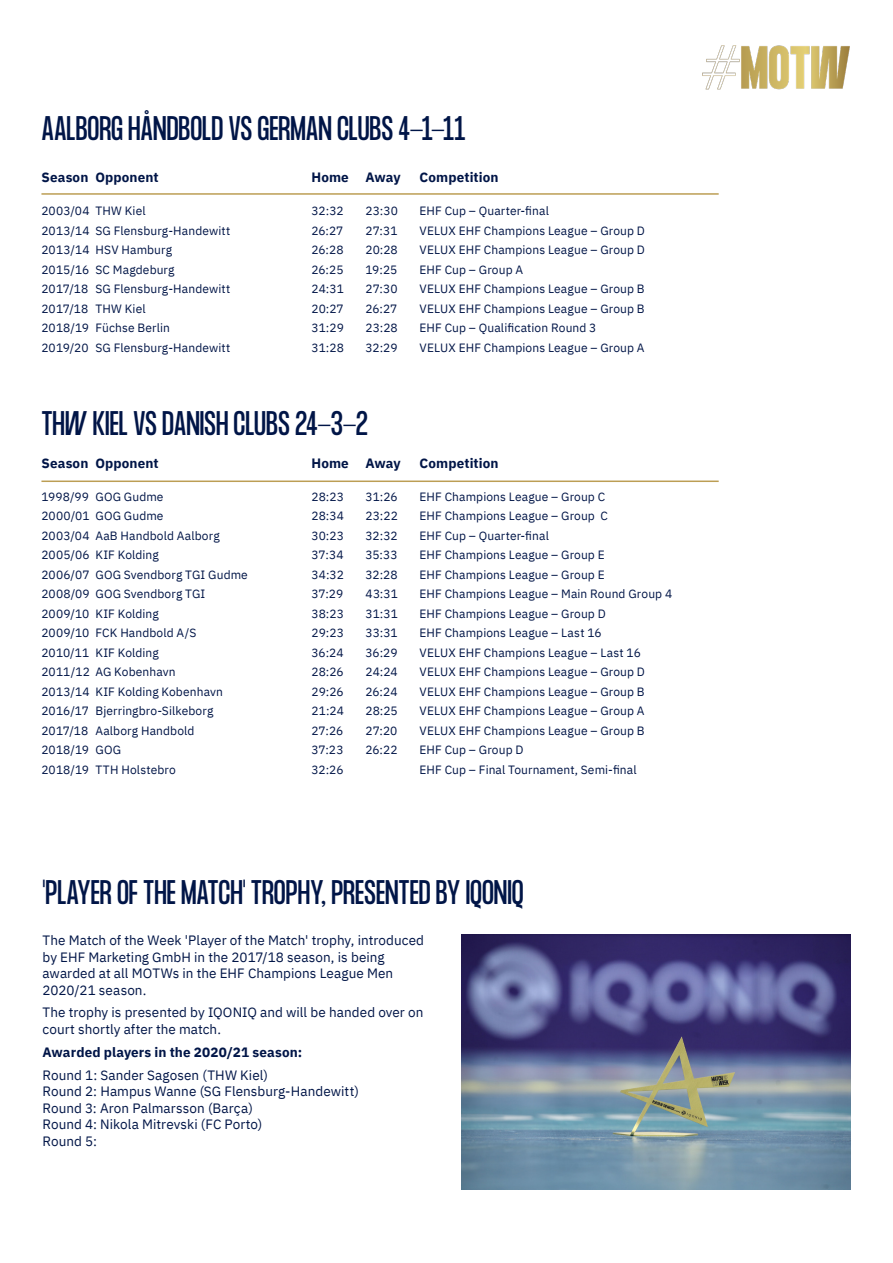
<style>
.page{position:relative;width:893px;height:1263px;background:#fff}
.page>*{position:absolute;margin:0;border:0;box-sizing:border-box;transform-origin:0 0}
.Body{font:30px "Formula Condensed";color:#001547}
.Body_Body{font:30px "Formula Condensed";color:#001547}
.Body_Body-2{font:13.5px/16.5px "IBM Plex Sans";letter-spacing:.005em;color:#001547}
.Body-2{font:700 13.5px "IBM Plex Sans";letter-spacing:.005em;color:#001547}
.Body_Body-3{font:700 13.5px "IBM Plex Sans";letter-spacing:.01em;color:#001547}
.Body-3{font:12px "IBM Plex Sans";letter-spacing:.01em;color:#001547}
</style>
<div class="page">
<img style="left:702px;top:45px;width:148px;height:45px">
<hr style="left:41px;top:480px;width:678px;height:2px;background:#bc9e54">
<hr style="left:41px;top:193px;width:678px;height:2px;background:#bc9e54">
<img style="left:461px;top:934px;width:389px;height:256px">
<p class="Body" style="left:41px;top:111px;width:426px">AALBORG HÅNDBOLD VS GERMAN CLUBS 4-1-11</p>
<p class="Body-2" style="left:41px;top:167px;width:119px">Season Opponent</p>
<p class="Body-2" style="left:311px;top:167px;width:91px">Home Away</p>
<p class="Body-2" style="left:419px;top:167px;width:80px">Competition</p>
<p class="Body-3" style="left:41px;top:202px;width:106px">2003/04 THW Kiel</p>
<p class="Body-3" style="left:311px;top:202px;width:34px">32:32</p>
<p class="Body-3" style="left:365px;top:202px;width:34px">23:30</p>
<p class="Body-3" style="left:419px;top:202px;width:131px">EHF Cup – Quarter-final</p>
<p class="Body-3" style="left:41px;top:221px;width:190px">2013/14 SG Flensburg-Handewitt</p>
<p class="Body-3" style="left:311px;top:221px;width:34px">26:27</p>
<p class="Body-3" style="left:365px;top:221px;width:34px">27:31</p>
<p class="Body-3" style="left:419px;top:221px;width:227px">VELUX EHF Champions League – Group D</p>
<p class="Body-3" style="left:41px;top:241px;width:132px">2013/14 HSV Hamburg</p>
<p class="Body-3" style="left:311px;top:241px;width:34px">26:28</p>
<p class="Body-3" style="left:365px;top:241px;width:34px">20:28</p>
<p class="Body-3" style="left:419px;top:241px;width:227px">VELUX EHF Champions League – Group D</p>
<p class="Body-3" style="left:41px;top:260px;width:135px">2015/16 SC Magdeburg</p>
<p class="Body-3" style="left:311px;top:260px;width:34px">26:25</p>
<p class="Body-3" style="left:365px;top:260px;width:33px">19:25</p>
<p class="Body-3" style="left:419px;top:260px;width:105px">EHF Cup – Group A</p>
<p class="Body-3" style="left:41px;top:280px;width:190px">2017/18 SG Flensburg-Handewitt</p>
<p class="Body-3" style="left:311px;top:280px;width:34px">24:31</p>
<p class="Body-3" style="left:365px;top:280px;width:34px">27:30</p>
<p class="Body-3" style="left:419px;top:280px;width:227px">VELUX EHF Champions League – Group B</p>
<p class="Body-3" style="left:41px;top:299px;width:106px">2017/18 THW Kiel</p>
<p class="Body-3" style="left:311px;top:299px;width:34px">20:27</p>
<p class="Body-3" style="left:365px;top:299px;width:34px">26:27</p>
<p class="Body-3" style="left:419px;top:299px;width:227px">VELUX EHF Champions League – Group B</p>
<p class="Body-3" style="left:41px;top:319px;width:130px">2018/19 Füchse Berlin</p>
<p class="Body-3" style="left:311px;top:319px;width:34px">31:29</p>
<p class="Body-3" style="left:365px;top:319px;width:34px">23:28</p>
<p class="Body-3" style="left:419px;top:319px;width:178px">EHF Cup – Qualification Round 3</p>
<p class="Body-3" style="left:41px;top:338px;width:190px">2019/20 SG Flensburg-Handewitt</p>
<p class="Body-3" style="left:311px;top:338px;width:34px">31:28</p>
<p class="Body-3" style="left:365px;top:338px;width:34px">32:29</p>
<p class="Body-3" style="left:419px;top:338px;width:227px">VELUX EHF Champions League – Group A</p>
<p class="Body" style="left:41px;top:405px;width:328px">THW KIEL VS DANISH CLUBS 24-3-2</p>
<p class="Body-2" style="left:41px;top:452px;width:119px">Season Opponent</p>
<p class="Body-2" style="left:311px;top:452px;width:91px">Home Away</p>
<p class="Body-2" style="left:419px;top:452px;width:80px">Competition</p>
<p class="Body-3" style="left:41px;top:487px;width:124px">1998/99 GOG Gudme</p>
<p class="Body-3" style="left:311px;top:487px;width:34px">28:23</p>
<p class="Body-3" style="left:365px;top:487px;width:34px">31:26</p>
<p class="Body-3" style="left:419px;top:487px;width:187px">EHF Champions League – Group C</p>
<p class="Body-3" style="left:41px;top:507px;width:124px">2000/01 GOG Gudme</p>
<p class="Body-3" style="left:311px;top:507px;width:34px">28:34</p>
<p class="Body-3" style="left:365px;top:507px;width:34px">23:22</p>
<p class="Body-3" style="left:419px;top:507px;width:190px">EHF Champions League – Group C</p>
<p class="Body-3" style="left:41px;top:526px;width:180px">2003/04 AaB Handbold Aalborg</p>
<p class="Body-3" style="left:311px;top:526px;width:34px">30:23</p>
<p class="Body-3" style="left:365px;top:526px;width:34px">32:32</p>
<p class="Body-3" style="left:419px;top:526px;width:131px">EHF Cup – Quarter-final</p>
<p class="Body-3" style="left:41px;top:546px;width:119px">2005/06 KIF Kolding</p>
<p class="Body-3" style="left:311px;top:546px;width:34px">37:34</p>
<p class="Body-3" style="left:365px;top:546px;width:34px">35:33</p>
<p class="Body-3" style="left:419px;top:546px;width:187px">EHF Champions League – Group E</p>
<p class="Body-3" style="left:41px;top:565px;width:208px">2006/07 GOG Svendborg TGI Gudme</p>
<p class="Body-3" style="left:311px;top:565px;width:34px">34:32</p>
<p class="Body-3" style="left:365px;top:565px;width:34px">32:28</p>
<p class="Body-3" style="left:419px;top:565px;width:187px">EHF Champions League – Group E</p>
<p class="Body-3" style="left:41px;top:585px;width:165px">2008/09 GOG Svendborg TGI</p>
<p class="Body-3" style="left:311px;top:585px;width:33px">37:29</p>
<p class="Body-3" style="left:365px;top:585px;width:34px">43:31</p>
<p class="Body-3" style="left:419px;top:585px;width:254px">EHF Champions League – Main Round Group 4</p>
<p class="Body-3" style="left:41px;top:604px;width:119px">2009/10 KIF Kolding</p>
<p class="Body-3" style="left:311px;top:604px;width:34px">38:23</p>
<p class="Body-3" style="left:365px;top:604px;width:34px">31:31</p>
<p class="Body-3" style="left:419px;top:604px;width:188px">EHF Champions League – Group D</p>
<p class="Body-3" style="left:41px;top:624px;width:156px">2009/10 FCK Handbold A/S</p>
<p class="Body-3" style="left:311px;top:624px;width:34px">29:23</p>
<p class="Body-3" style="left:365px;top:624px;width:34px">33:31</p>
<p class="Body-3" style="left:419px;top:624px;width:184px">EHF Champions League – Last 16</p>
<p class="Body-3" style="left:41px;top:643px;width:119px">2010/11 KIF Kolding</p>
<p class="Body-3" style="left:311px;top:643px;width:34px">36:24</p>
<p class="Body-3" style="left:365px;top:643px;width:34px">36:29</p>
<p class="Body-3" style="left:419px;top:643px;width:223px">VELUX EHF Champions League – Last 16</p>
<p class="Body-3" style="left:41px;top:663px;width:136px">2011/12 AG Kobenhavn</p>
<p class="Body-3" style="left:311px;top:663px;width:34px">28:26</p>
<p class="Body-3" style="left:365px;top:663px;width:34px">24:24</p>
<p class="Body-3" style="left:419px;top:663px;width:227px">VELUX EHF Champions League – Group D</p>
<p class="Body-3" style="left:41px;top:682px;width:183px">2013/14 KIF Kolding Kobenhavn</p>
<p class="Body-3" style="left:311px;top:682px;width:34px">29:26</p>
<p class="Body-3" style="left:365px;top:682px;width:34px">26:24</p>
<p class="Body-3" style="left:419px;top:682px;width:227px">VELUX EHF Champions League – Group B</p>
<p class="Body-3" style="left:41px;top:702px;width:173px">2016/17 Bjerringbro-Silkeborg</p>
<p class="Body-3" style="left:311px;top:702px;width:34px">21:24</p>
<p class="Body-3" style="left:365px;top:702px;width:34px">28:25</p>
<p class="Body-3" style="left:419px;top:702px;width:227px">VELUX EHF Champions League – Group A</p>
<p class="Body-3" style="left:41px;top:721px;width:155px">2017/18 Aalborg Handbold</p>
<p class="Body-3" style="left:311px;top:721px;width:33px">27:26</p>
<p class="Body-3" style="left:365px;top:721px;width:33px">27:20</p>
<p class="Body-3" style="left:419px;top:721px;width:227px">VELUX EHF Champions League – Group B</p>
<p class="Body-3" style="left:41px;top:741px;width:81px">2018/19 GOG</p>
<p class="Body-3" style="left:311px;top:741px;width:34px">37:23</p>
<p class="Body-3" style="left:365px;top:741px;width:34px">26:22</p>
<p class="Body-3" style="left:419px;top:741px;width:106px">EHF Cup – Group D</p>
<p class="Body-3" style="left:41px;top:760px;width:136px">2018/19 TTH Holstebro</p>
<p class="Body-3" style="left:311px;top:760px;width:34px">32:26</p>
<p class="Body-3" style="left:419px;top:760px;width:219px">EHF Cup – Final Tournament, Semi-final</p>
<p class="Body_Body" style="left:43px;top:874px;width:483px">'PLAYER OF THE MATCH' TROPHY, PRESENTED BY IQONIQ</p>
<p class="Body_Body-2" style="left:43px;top:931px;width:383px">The Match of the Week 'Player of the Match' trophy, introduced by EHF Marketing GmbH in the 2017/18 season, is being awarded at all MOTWs in the EHF Champions League Men 2020/21 season.</p>
<p class="Body_Body-2" style="left:43px;top:1003px;width:382px">The trophy is presented by IQONIQ and will be handed over on court shortly after the match.</p>
<p class="Body_Body-3" style="left:43px;top:1041px;width:261px">Awarded players in the 2020/21 season:</p>
<p class="Body_Body-2" style="left:43px;top:1065px;width:318px">Round 1: Sander Sagosen (THW Kiel)<br>Round 2: Hampus Wanne (SG Flensburg-Handewitt)<br>Round 3: Aron Palmarsson (Barça)<br>Round 4: Nikola Mitrevski (FC Porto)<br>Round 5:</p>
</div>
